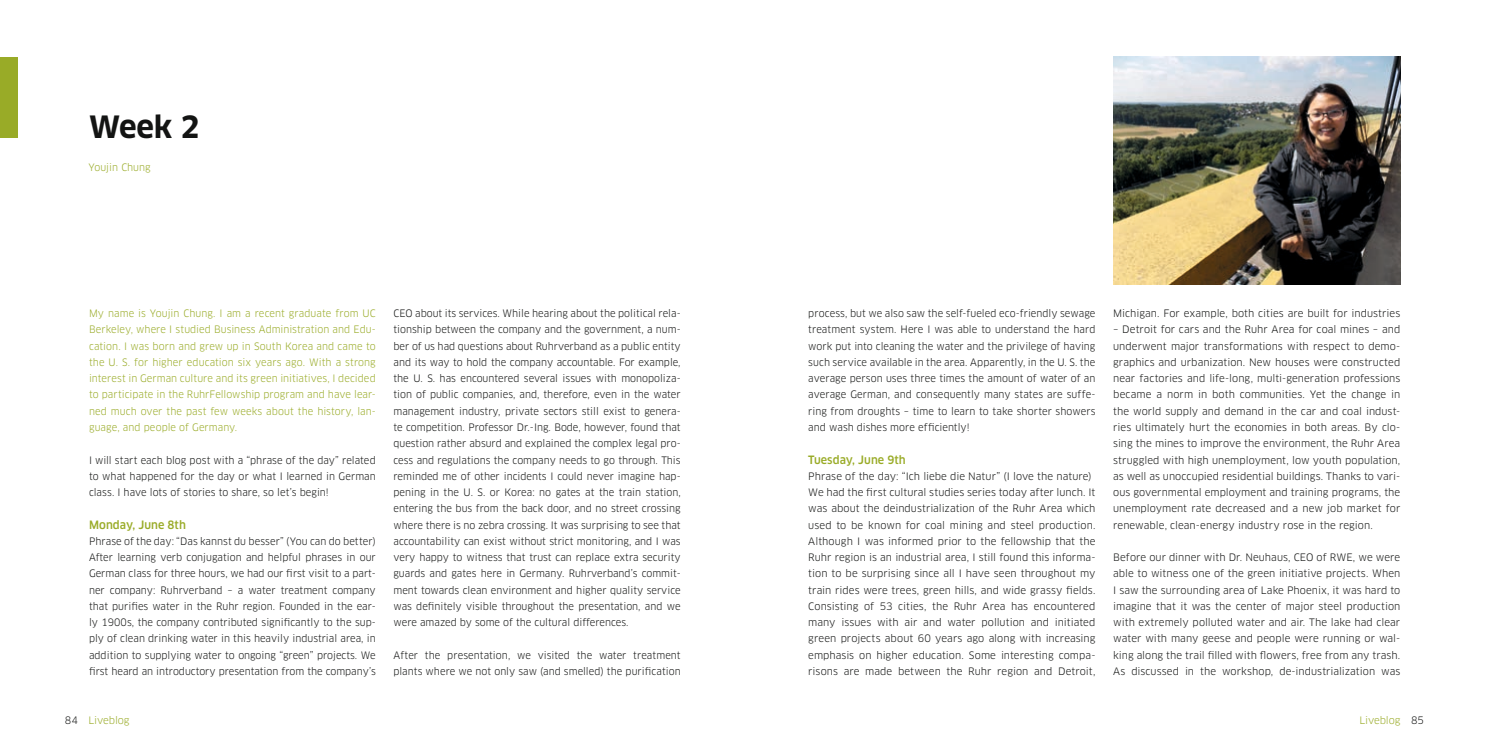
<style>
.page{position:relative;width:1489px;height:745px;background:#fff}
.page>*{position:absolute;margin:0;border:0;box-sizing:border-box;transform-origin:0 0}
.Headline{font:700 30px "Clan OT";color:#131413}
.Zwischenzeile{font:500 11.25px "Clan OT";letter-spacing:.005em;color:#99ab27}
.Copy{font:10px/16.2px "Clan OT";color:#131413;text-align:justify}
.Copy-2{font:10px/16.2px "Clan OT";color:#99ab27;text-align:justify}
.s1{color:#131413}
</style>
<div class="page">
<div style="left:0;top:57px;width:18px;height:80px;background:#99ab27"></div>
<img style="left:1113px;top:57px;width:287px;height:227px">
<p class="Headline" style="left:89px;top:109px;width:112px">Week 2</p>
<p class="Copy-2" style="left:89px;top:159px;width:63px">Youjin Chung</p>
<p class="Copy-2" style="left:89px;top:305px;width:288px">My name is Youjin Chung. I am a recent graduate from UC Berkeley, where I studied Business Administration and Edu&shy;cation. I was born and grew up in South Korea and came to the U. S. for higher education six years ago. With a strong interest in German culture and its green initiatives, I decided to participate in the RuhrFellowship program and have lear&shy;ned much over the past few weeks about the history, lan&shy;guage, and people of Germany.</p>
<p class="Copy" style="left:89px;top:451px;width:288px">I will start each blog post with a “phrase of the day” related to what happened for the day or what I learned in German class. I have lots of stories to share, so let’s begin!</p>
<p class="Zwischenzeile" style="left:89px;top:517px;width:98px">Monday, June 8th</p>
<p class="Copy" style="left:89px;top:532px;width:288px">Phrase of the day: “Das kannst du besser” (You can do better)</p>
<p class="Copy" style="left:89px;top:549px;width:288px">After learning verb conjugation and helpful phrases in our German class for three hours, we had our first visit to a part&shy;ner company: Ruhrverband – a water treatment company that purifies water in the Ruhr region. Founded in the ear&shy;ly 1900s, the company contributed significantly to the sup&shy;ply of clean drinking water in this heavily industrial area, in addition to supplying water to ongoing “green” projects. We first heard an introductory presentation from the company’s</p>
<p class="Copy" style="left:393px;top:305px;width:289px">CEO about its services. While hearing about the political rela&shy;tionship between the company and the government, a num&shy;ber of us had questions about Ruhrverband as a public entity and its way to hold the company accountable. For example, the U. S. has encountered several issues with monopoliza&shy;tion of public companies, and, therefore, even in the water management industry, private sectors still exist to genera&shy;te competition. Professor Dr.-Ing. Bode, however, found that question rather absurd and explained the complex legal pro&shy;cess and regulations the company needs to go through. This reminded me of other incidents I could never imagine hap&shy;pening in the U. S. or Korea: no gates at the train station, entering the bus from the back door, and no street crossing where there is no zebra crossing. It was surprising to see that accountability can exist without strict monitoring, and I was very happy to witness that trust can replace extra security guards and gates here in Germany. Ruhrverband’s commit&shy;ment towards clean environment and higher quality service was definitely visible throughout the presentation, and we were amazed by some of the cultural differences.</p>
<p class="Copy" style="left:393px;top:646px;width:288px">After the presentation, we visited the water treatment plants where we not only saw (and smelled) the purification</p>
<p class="Copy" style="left:808px;top:305px;width:289px">process, but we also saw the self-fueled eco-friendly sewage treatment system. Here I was able to understand the hard work put into cleaning the water and the privilege of having such service available in the area. Apparently, in the U. S. the average person uses three times the amount of water of an average German, and consequently many states are suffe&shy;ring from droughts – time to learn to take shorter showers and wash dishes more efficiently!</p>
<p class="Zwischenzeile" style="left:808px;top:452px;width:99px">Tuesday, June 9th</p>
<p class="Copy" style="left:808px;top:467px;width:285px">Phrase of the day: “Ich liebe die Natur” (I love the nature)</p>
<p class="Copy" style="left:808px;top:484px;width:289px">We had the first cultural studies series today after lunch. It was about the deindustrialization of the Ruhr Area which used to be known for coal mining and steel production.<br>Although I was informed prior to the fellowship that the Ruhr region is an industrial area, I still found this informa&shy;tion to be surprising since all I have seen throughout my train rides were trees, green hills, and wide grassy fields.<br>Consisting of 53 cities, the Ruhr Area has encountered many issues with air and water pollution and initiated green projects about 60 years ago along with increasing emphasis on higher education. Some interesting compa&shy;risons are made between the Ruhr region and Detroit,</p>
<p class="Copy" style="left:1113px;top:305px;width:289px">Michigan. For example, both cities are built for industries</p>
<p class="Copy" style="left:1113px;top:321px;width:289px">– Detroit for cars and the Ruhr Area for coal mines – and underwent major transformations with respect to demo&shy;graphics and urbanization. New houses were constructed near factories and life-long, multi-generation professions became a norm in both communities. Yet the change in the world supply and demand in the car and coal indust&shy;ries ultimately hurt the economies in both areas. By clo&shy;sing the mines to improve the environment, the Ruhr Area struggled with high unemployment, low youth population, as well as unoccupied residential buildings. Thanks to vari&shy;ous governmental employment and training programs, the unemployment rate decreased and a new job market for renewable, clean-energy industry rose in the region.</p>
<p class="Copy" style="left:1113px;top:549px;width:289px">Before our dinner with Dr. Neuhaus, CEO of RWE, we were able to witness one of the green initiative projects. When I saw the surrounding area of Lake Phoenix, it was hard to imagine that it was the center of major steel production with extremely polluted water and air. The lake had clear water with many geese and people were running or wal&shy;king along the trail filled with flowers, free from any trash.<br>As discussed in the workshop, de-industrialization was</p>
<p class="Copy-2" style="left:65px;top:711px;width:66px"><span class="s1">84</span> Liveblog</p>
<p class="Copy-2" style="left:1359px;top:711px;width:66px">Liveblog <span class="s1">85</span></p>
</div>
